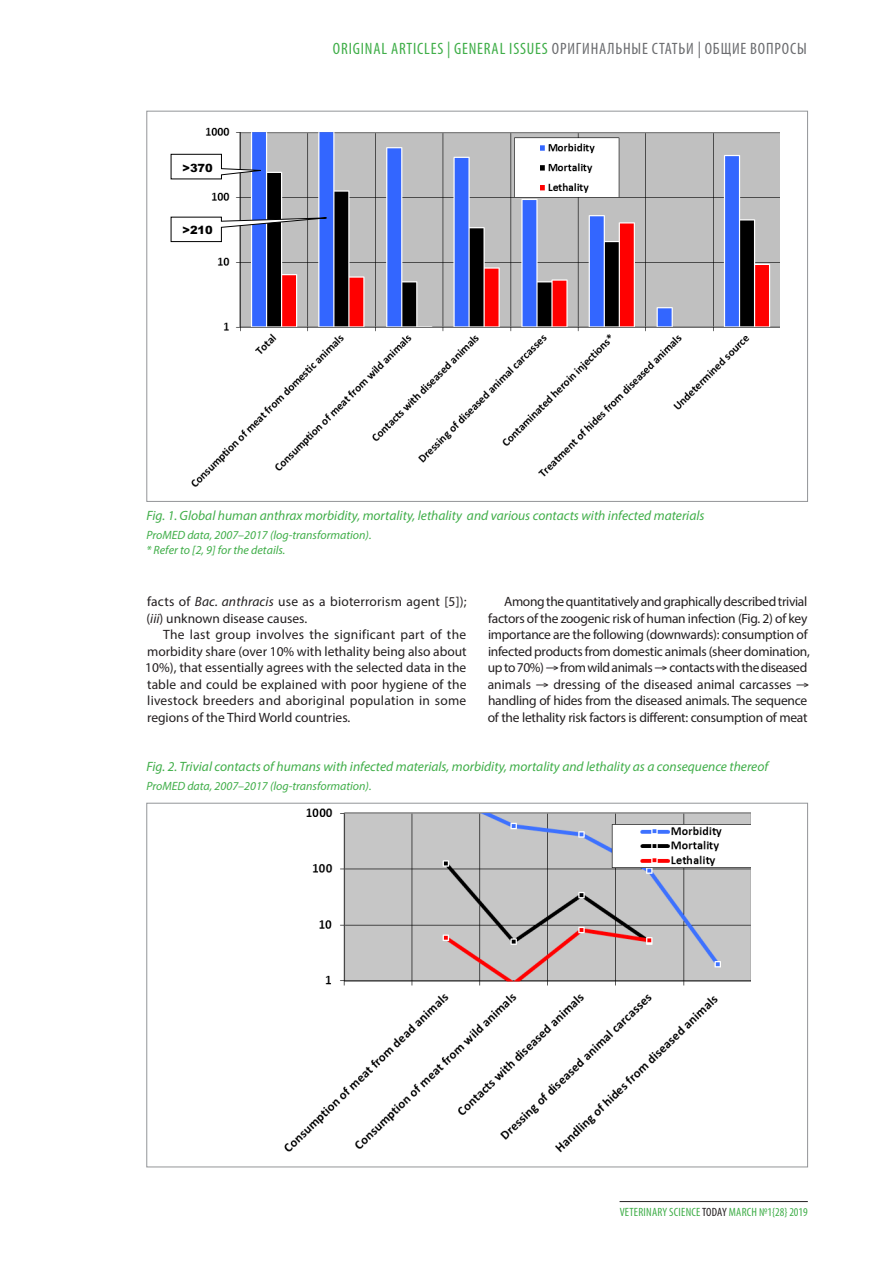
<style>
.page{position:relative;width:893px;height:1263px;background:#fff}
.page>*{position:absolute;margin:0;border:0;box-sizing:border-box;transform-origin:0 0}
.title_text_green{font:condensed 16.5px "Myriad Pro";letter-spacing:.05em;color:#6c6d70}
.basic_rus{font:13.5px/16.5px "Myriad Pro";letter-spacing:-.02em;color:#231f20;text-align:justify}
.signs{font:italic 13.5px "Myriad Pro";color:#40ae49}
.basic_rus-2{font:13.5px/16.5px "Myriad Pro";letter-spacing:.015em;color:#231f20}
.signs-2{font:italic 12px/15px "Myriad Pro";color:#40ae49}
.t1{font:condensed 12px "Myriad Pro";letter-spacing:.02em;color:#40ae49}
.t2{font:900 11.4px "Arial";letter-spacing:-.01em;color:#000}
.s1{color:#40ae49}
.s2{font-style:italic}
.s3{font-family:"Baskerville BT"}
.s4{color:#231f20}
</style>
<div class="page">
<hr style="left:620px;top:1201px;width:188px;height:1px;background:#231f20">
<img style="left:171px;top:127px;width:609px;height:360px">
<svg style="left:170px;top:153px;width:102px;height:27px"></svg>
<svg style="left:170px;top:216px;width:189px;height:26px"></svg>
<img style="left:284px;top:808px;width:466px;height:345px">
<p class="t2" style="left:182px;top:159px;width:32px">&gt;370</p>
<p class="t2" style="left:182px;top:222px;width:32px">&gt;210</p>
<p class="title_text_green" style="left:333px;top:38px;width:475px"><span class="s1">ORIGINAL ARTICLES | GENERAL ISSUES</span> ОРИГИНАЛЬНЫЕ СТАТЬИ | ОБЩИЕ ВОПРОСЫ</p>
<p class="signs" style="left:146px;top:507px;width:560px">Fig. 1. Global human anthrax morbidity, mortality, lethality and various contacts with infected materials</p>
<p class="signs-2" style="left:146px;top:527px;width:227px">ProMED data, 2007–2017 (log-transformation). * Refer to [2, 9] for the details.</p>
<p class="basic_rus-2" style="left:146px;top:593px;width:322px">facts of <span class="s2">Bac. anthracis</span> use as a bioterrorism agent [5]); (<span class="s2">iii</span>) unknown disease causes.</p>
<p class="basic_rus" style="left:145px;top:626px;width:323px;text-indent:18px">The last group involves the significant part of the morbidity share (over 10% with lethality being also about 10%), that essentially agrees with the selected data in the table and could be explained with poor hygiene of the livestock breeders and aboriginal population in some regions of the Third World countries.</p>
<p class="basic_rus" style="left:488px;top:593px;width:324px;text-align:left;text-indent:16px">Among the quantitatively and graphically described trivial factors of the zoogenic risk of human infection (Fig. 2) of key importance are the following (downwards): consumption of infected products from domestic animals (sheer domination, up to 70%) <span class="s3">→</span> from wild animals <span class="s3">→</span> contacts with the diseased animals <span class="s3">→</span> dressing of the diseased animal carcasses <span class="s3">→ </span>handling of hides from the diseased animals. The sequence of the lethality risk factors is different: consumption of meat</p>
<p class="signs" style="left:146px;top:758px;width:623px">Fig. 2. Trivial contacts of humans with infected materials, morbidity, mortality and lethality as a consequence thereof</p>
<p class="signs-2" style="left:146px;top:778px;width:227px">ProMED data, 2007–2017 (log-transformation).</p>
<p class="t1" style="left:620px;top:1205px;width:190px">VETERINARY SCIENCE <span class="s4">TODAY</span> MARCH №1{28} 2019</p>
</div>
